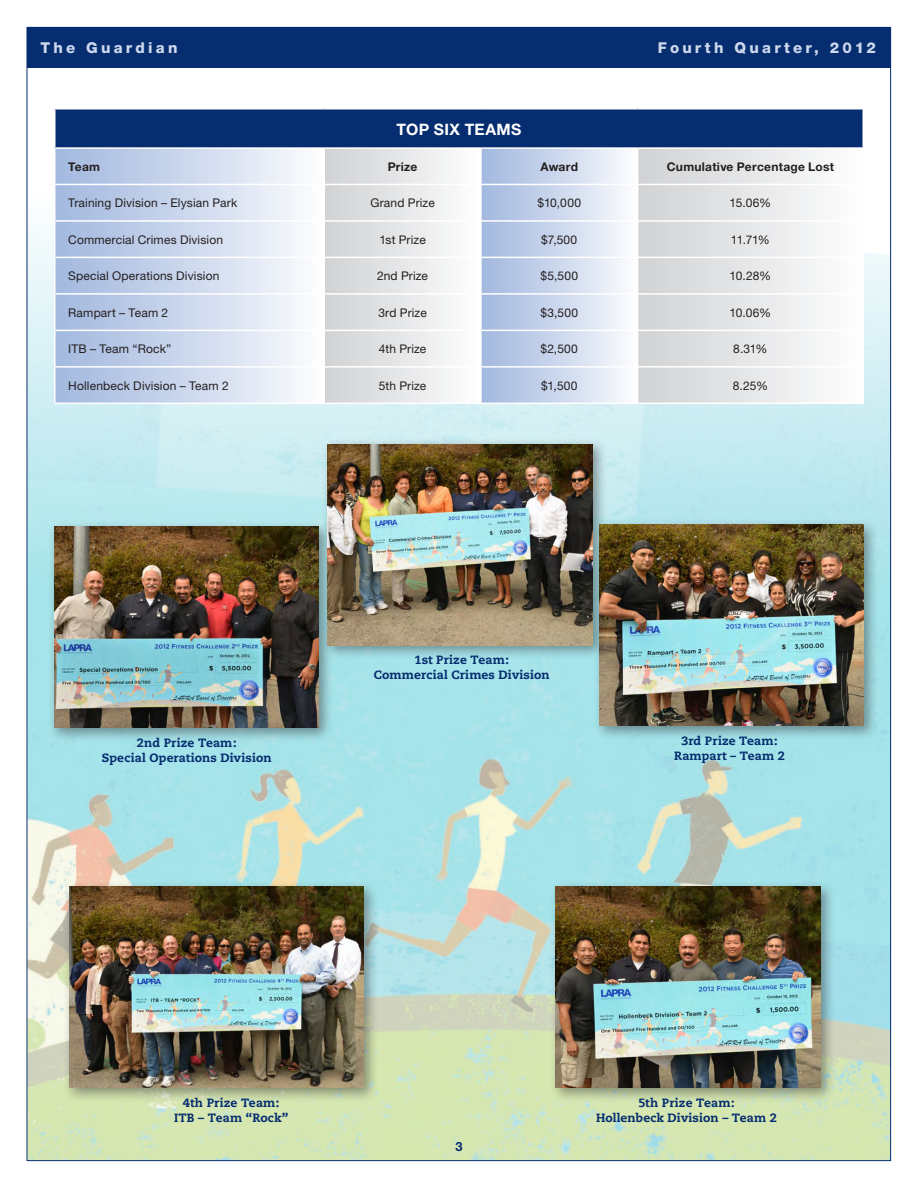
<style>
.page{position:relative;width:918px;height:1188px;background:#fff}
.page>*{position:absolute;margin:0;border:0;box-sizing:border-box;transform-origin:0 0}
.t1{font:700 15.75px "Helvetica Neue";letter-spacing:.02em;color:#fff}
.t2{font:800 15px "Helvetica Neue";letter-spacing:.215em;color:#cdd8ed}
.t3{font:700 12.75px "Helvetica Neue";color:#052d6f}
.t4{font:12px "Helvetica Neue";letter-spacing:.015em;color:#231f20}
.t5{font:800 12px/15px "Caecilia";letter-spacing:.01em;color:#052d6f;text-align:center}
.t6{font:700 12px "Helvetica Neue";letter-spacing:.02em;color:#231f20}
</style>
<div class="page">
<hr style="left:27px;top:27px;width:1px;height:1134px;background:#052d6f">
<hr style="left:27px;top:1160px;width:864px;height:1px;background:#052d6f">
<img style="left:27px;top:194px;width:863px;height:966px">
<div style="left:326px;top:146px;width:155px;height:258px;background:linear-gradient(to right,#d1d2d5,#fefefe)"></div>
<div style="left:638px;top:146px;width:225px;height:258px;background:linear-gradient(to right,#d1d2d5,#fefefe)"></div>
<div style="left:55px;top:146px;width:269px;height:258px;background:linear-gradient(to right,#a1b7de,#fcfdfe)"></div>
<div style="left:481px;top:146px;width:156px;height:258px;background:linear-gradient(to right,#a1b7de,#fbfcfe)"></div>
<div style="left:27px;top:27px;width:864px;height:41px;background:#052d6f"></div>
<hr style="left:890px;top:27px;width:1px;height:1134px;background:#052d6f">
<div style="left:55px;top:109px;width:808px;height:39px;background:#052d6f"></div>
<hr style="left:54px;top:108px;width:270px;height:2px;background:#fff">
<hr style="left:54px;top:109px;width:2px;height:38px;background:#fff">
<hr style="left:324px;top:108px;width:157px;height:2px;background:#fff">
<hr style="left:481px;top:108px;width:157px;height:2px;background:#fff">
<hr style="left:638px;top:108px;width:226px;height:2px;background:#fff">
<hr style="left:862px;top:109px;width:2px;height:38px;background:#fff">
<hr style="left:54px;top:147px;width:270px;height:2px;background:#fff">
<hr style="left:54px;top:149px;width:2px;height:35px;background:#fff">
<hr style="left:324px;top:147px;width:157px;height:2px;background:#fff">
<hr style="left:481px;top:147px;width:157px;height:2px;background:#fff">
<hr style="left:480px;top:149px;width:2px;height:35px;background:#fff">
<hr style="left:638px;top:147px;width:226px;height:2px;background:#fff">
<hr style="left:862px;top:149px;width:2px;height:35px;background:#fff">
<hr style="left:54px;top:184px;width:270px;height:1px;background:#fff">
<hr style="left:54px;top:185px;width:2px;height:35px;background:#fff">
<hr style="left:324px;top:184px;width:157px;height:1px;background:#fff">
<hr style="left:324px;top:185px;width:1px;height:35px;background:#fff">
<hr style="left:481px;top:184px;width:157px;height:1px;background:#fff">
<hr style="left:480px;top:185px;width:2px;height:35px;background:#fff">
<hr style="left:638px;top:184px;width:226px;height:1px;background:#fff">
<hr style="left:637px;top:185px;width:1px;height:35px;background:#fff">
<hr style="left:862px;top:185px;width:2px;height:35px;background:#fff">
<hr style="left:54px;top:220px;width:270px;height:2px;background:#fff">
<hr style="left:54px;top:222px;width:2px;height:35px;background:#fff">
<hr style="left:324px;top:220px;width:157px;height:2px;background:#fff">
<hr style="left:324px;top:222px;width:1px;height:35px;background:#fff">
<hr style="left:481px;top:220px;width:157px;height:2px;background:#fff">
<hr style="left:480px;top:222px;width:2px;height:35px;background:#fff">
<hr style="left:638px;top:220px;width:226px;height:2px;background:#fff">
<hr style="left:637px;top:222px;width:1px;height:35px;background:#fff">
<hr style="left:862px;top:222px;width:2px;height:35px;background:#fff">
<hr style="left:54px;top:257px;width:270px;height:1px;background:#fff">
<hr style="left:54px;top:258px;width:2px;height:35px;background:#fff">
<hr style="left:324px;top:257px;width:157px;height:1px;background:#fff">
<hr style="left:324px;top:258px;width:1px;height:35px;background:#fff">
<hr style="left:481px;top:257px;width:157px;height:1px;background:#fff">
<hr style="left:480px;top:258px;width:2px;height:35px;background:#fff">
<hr style="left:638px;top:257px;width:226px;height:1px;background:#fff">
<hr style="left:637px;top:258px;width:1px;height:35px;background:#fff">
<hr style="left:862px;top:258px;width:2px;height:35px;background:#fff">
<hr style="left:54px;top:293px;width:270px;height:2px;background:#fff">
<hr style="left:54px;top:295px;width:2px;height:35px;background:#fff">
<hr style="left:324px;top:293px;width:157px;height:2px;background:#fff">
<hr style="left:324px;top:295px;width:1px;height:35px;background:#fff">
<hr style="left:481px;top:293px;width:157px;height:2px;background:#fff">
<hr style="left:480px;top:295px;width:2px;height:35px;background:#fff">
<hr style="left:638px;top:293px;width:226px;height:2px;background:#fff">
<hr style="left:637px;top:295px;width:1px;height:35px;background:#fff">
<hr style="left:862px;top:295px;width:2px;height:35px;background:#fff">
<hr style="left:54px;top:330px;width:270px;height:1px;background:#fff">
<hr style="left:54px;top:331px;width:2px;height:35px;background:#fff">
<hr style="left:324px;top:330px;width:157px;height:1px;background:#fff">
<hr style="left:324px;top:331px;width:1px;height:35px;background:#fff">
<hr style="left:481px;top:330px;width:157px;height:1px;background:#fff">
<hr style="left:480px;top:331px;width:2px;height:35px;background:#fff">
<hr style="left:638px;top:330px;width:226px;height:1px;background:#fff">
<hr style="left:637px;top:331px;width:1px;height:35px;background:#fff">
<hr style="left:862px;top:331px;width:2px;height:35px;background:#fff">
<hr style="left:54px;top:366px;width:270px;height:2px;background:#fff">
<hr style="left:54px;top:368px;width:2px;height:35px;background:#fff">
<hr style="left:324px;top:366px;width:157px;height:2px;background:#fff">
<hr style="left:324px;top:368px;width:1px;height:35px;background:#fff">
<hr style="left:481px;top:366px;width:157px;height:2px;background:#fff">
<hr style="left:480px;top:368px;width:2px;height:35px;background:#fff">
<hr style="left:638px;top:366px;width:226px;height:2px;background:#fff">
<hr style="left:637px;top:368px;width:1px;height:35px;background:#fff">
<hr style="left:862px;top:368px;width:2px;height:35px;background:#fff">
<hr style="left:54px;top:403px;width:270px;height:1px;background:#fff">
<hr style="left:324px;top:403px;width:157px;height:1px;background:#fff">
<hr style="left:481px;top:403px;width:157px;height:1px;background:#fff">
<hr style="left:638px;top:403px;width:226px;height:1px;background:#fff">
<div style="left:48px;top:521px;width:285px;height:222px;background:#231f20;opacity:.45"></div>
<img style="left:54px;top:527px;width:265px;height:201px">
<div style="left:593px;top:518px;width:286px;height:223px;background:#231f20;opacity:.45"></div>
<img style="left:599px;top:525px;width:265px;height:201px">
<div style="left:63px;top:880px;width:315px;height:223px;background:#231f20;opacity:.45"></div>
<img style="left:69px;top:887px;width:295px;height:201px">
<div style="left:550px;top:880px;width:285px;height:223px;background:#231f20;opacity:.45"></div>
<img style="left:556px;top:887px;width:265px;height:201px">
<div style="left:322px;top:438px;width:285px;height:223px;background:#231f20;opacity:.45"></div>
<img style="left:328px;top:444px;width:264px;height:201px">
<p class="t2" style="left:40px;top:39px;width:139px">The Guardian</p>
<p class="t2" style="left:658px;top:39px;width:220px">Fourth Quarter, 2012</p>
<h1 class="t1" style="left:397px;top:119px;width:126px">TOP SIX TEAMS</h1>
<p class="t6" style="left:68px;top:159px;width:33px">Team</p>
<p class="t6" style="left:388px;top:159px;width:31px">Prize</p>
<p class="t6" style="left:540px;top:159px;width:39px">Award</p>
<p class="t6" style="left:667px;top:159px;width:169px">Cumulative Percentage Lost</p>
<p class="t4" style="left:68px;top:196px;width:171px">Training Division – Elysian Park</p>
<p class="t4" style="left:370px;top:196px;width:66px">Grand Prize</p>
<p class="t4" style="left:538px;top:196px;width:45px">$10,000</p>
<p class="t4" style="left:730px;top:196px;width:43px">15.06%</p>
<p class="t4" style="left:68px;top:232px;width:156px">Commercial Crimes Division</p>
<p class="t4" style="left:379px;top:232px;width:48px">1st Prize</p>
<p class="t4" style="left:541px;top:232px;width:38px">$7,500</p>
<p class="t4" style="left:731px;top:232px;width:40px">11.71%</p>
<p class="t4" style="left:68px;top:269px;width:153px">Special Operations Division</p>
<p class="t4" style="left:377px;top:269px;width:52px">2nd Prize</p>
<p class="t4" style="left:540px;top:269px;width:39px">$5,500</p>
<p class="t4" style="left:730px;top:269px;width:43px">10.28%</p>
<p class="t4" style="left:68px;top:305px;width:102px">Rampart – Team 2</p>
<p class="t4" style="left:378px;top:305px;width:50px">3rd Prize</p>
<p class="t4" style="left:540px;top:305px;width:39px">$3,500</p>
<p class="t4" style="left:730px;top:305px;width:43px">10.06%</p>
<p class="t4" style="left:68px;top:342px;width:105px">ITB – Team “Rock”</p>
<p class="t4" style="left:379px;top:342px;width:49px">4th Prize</p>
<p class="t4" style="left:541px;top:342px;width:39px">$2,500</p>
<p class="t4" style="left:733px;top:342px;width:36px">8.31%</p>
<p class="t4" style="left:68px;top:378px;width:162px">Hollenbeck Division – Team 2</p>
<p class="t4" style="left:379px;top:378px;width:49px">5th Prize</p>
<p class="t4" style="left:541px;top:378px;width:38px">$1,500</p>
<p class="t4" style="left:733px;top:378px;width:37px">8.25%</p>
<p class="t5" style="left:374px;top:653px;width:178px">1st Prize Team:<br>Commercial Crimes Division</p>
<p class="t5" style="left:102px;top:735px;width:171px">2nd Prize Team:<br>Special Operations Division</p>
<p class="t5" style="left:674px;top:733px;width:112px">3rd Prize Team:<br>Rampart – Team 2</p>
<p class="t5" style="left:174px;top:1095px;width:116px">4th Prize Team:<br>ITB – Team “Rock”</p>
<p class="t5" style="left:596px;top:1095px;width:183px">5th Prize Team:<br>Hollenbeck Division – Team 2</p>
<p class="t3" style="left:455px;top:1139px;width:9px">3</p>
</div>
